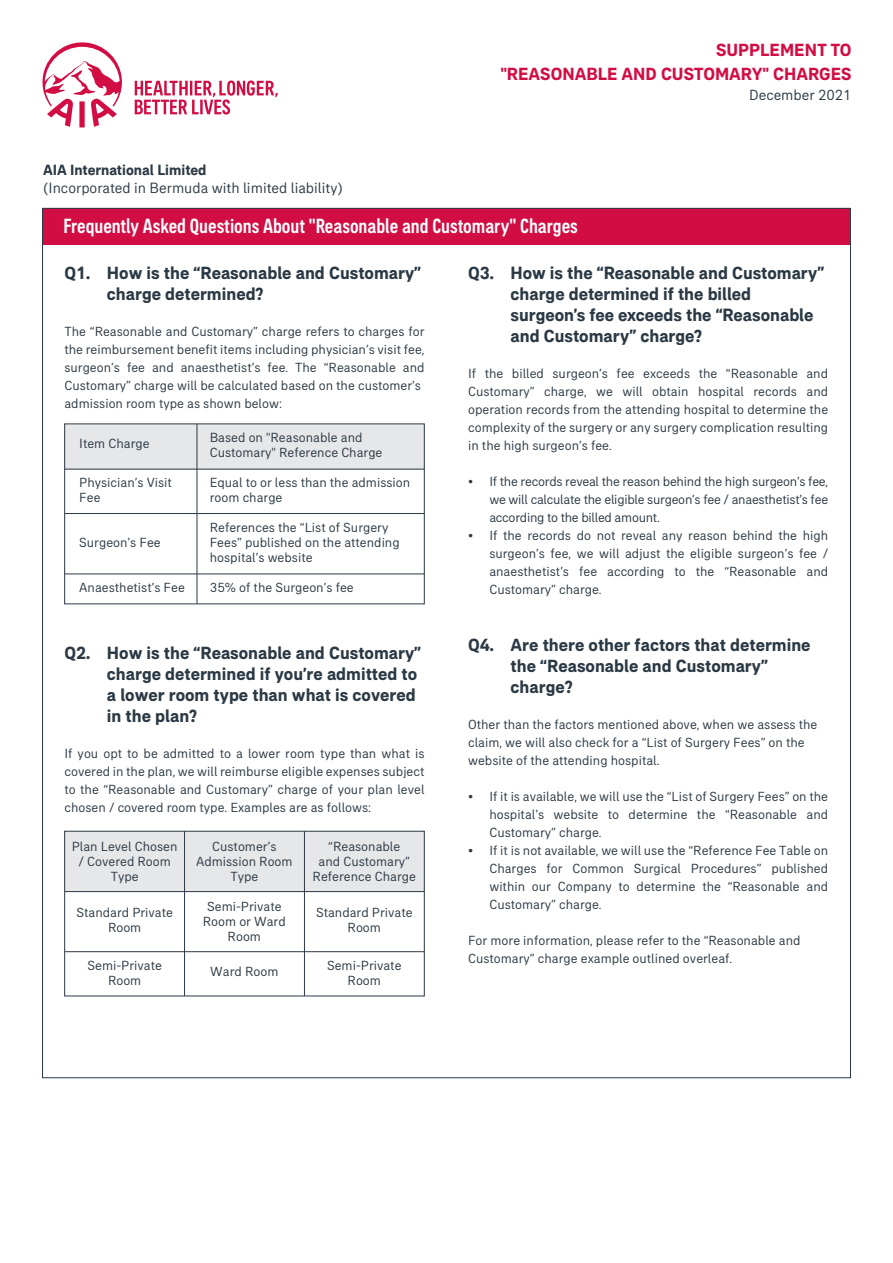
<style>
.page{position:relative;width:893px;height:1263px;background:#fff}
.page>*{position:absolute;margin:0;border:0;box-sizing:border-box;transform-origin:0 0}
.t1{font:500 condensed 21px "AIA Everest";color:#fff}
.t2{font:700 18px/21px "AIA Everest";color:#2b3944}
.t3{font:700 18px/21px "AIA Everest";color:#2b3944}
.t4{font:700 18px/24px "AIA Everest";color:#d20d44;text-align:right}
.t5{font:15px "AIA Everest";color:#2b3944}
.t6{font:700 15px "AIA Everest";color:#2b3944}
.t7{font:15px "AIA Everest";color:#2b3944}
.t8{font:13.5px/18px "AIA Everest";color:#2b3944;text-align:center}
.s1{font-style:inherit}
</style>
<div class="page">
<div style="left:43px;top:208px;width:807px;height:37px;background:#d20d44"></div>
<div style="left:65px;top:424px;width:359px;height:45px;background:#e6e7e9"></div>
<div style="left:64px;top:423px;width:361px;height:181px;border:1px solid #2b3944"></div>
<hr style="left:197px;top:424px;width:1px;height:180px;background:#2b3944">
<hr style="left:65px;top:469px;width:359px;height:1px;background:#2b3944">
<hr style="left:65px;top:513px;width:359px;height:1px;background:#2b3944">
<hr style="left:65px;top:574px;width:359px;height:1px;background:#2b3944">
<div style="left:65px;top:831px;width:359px;height:61px;background:#e6e7e9"></div>
<div style="left:64px;top:831px;width:361px;height:165px;border:1px solid #2b3944"></div>
<hr style="left:65px;top:891px;width:359px;height:1px;background:#2b3944">
<hr style="left:65px;top:951px;width:359px;height:1px;background:#2b3944">
<hr style="left:184px;top:831px;width:1px;height:165px;background:#2b3944">
<hr style="left:304px;top:831px;width:1px;height:165px;background:#2b3944">
<svg style="left:43px;top:42px;width:235px;height:85px"></svg>
<h2 class="t4" style="left:501px;top:38px;width:352px">SUPPLEMENT TO<br>"REASONABLE AND CUSTOMARY" CHARGES</h2>
<p class="t7" style="left:749px;top:86px;width:104px">December 2021</p>
<p class="t6" style="left:43px;top:161px;width:165px">AIA International Limited</p>
<p class="t5" style="left:43px;top:179px;width:301px">(Incorporated in Bermuda with limited liability)</p>
<h1 class="t1" style="left:64px;top:214px;width:516px">Frequently Asked Questions About "Reasonable and Customary" Charges</h1>
<h2 class="t2" style="left:107px;top:262px;width:316px;text-indent:-43px"><span class="s1">Q1.</span> How is the “Reasonable and Customary” charge determined?</h2>
<p class="t8" style="left:64px;top:322px;width:362px;text-align:left">The “Reasonable and Customary” charge refers to charges for the reimbursement benefit items including physician’s visit fee, surgeon’s fee and anaesthetist’s fee. The “Reasonable and Customary” charge will be calculated based on the customer’s admission room type as shown below:</p>
<h2 class="t3" style="left:511px;top:262px;width:315px;text-indent:-43px">Q3. How is the “Reasonable and Customary” charge determined if the billed surgeon’s fee exceeds the “Reasonable and Customary” charge?</h2>
<p class="t8" style="left:468px;top:364px;width:362px;text-align:justify">If the billed surgeon’s fee exceeds the “Reasonable and Customary” charge, we will obtain hospital records and operation records from the attending hospital to determine the complexity of the surgery or any surgery complication resulting in the high surgeon’s fee.</p>
<p class="t8" style="left:489px;top:472px;width:340px;text-align:justify;text-indent:-21px">• If the records reveal the reason behind the high surgeon’s fee, we will calculate the eligible surgeon’s fee / anaesthetist’s fee according to the billed amount.</p>
<p class="t8" style="left:489px;top:526px;width:340px;text-align:justify;text-indent:-21px">• If the records do not reveal any reason behind the high surgeon’s fee, we will adjust the eligible surgeon’s fee / anaesthetist’s fee according to the “Reasonable and Customary” charge.</p>
<p class="t8" style="left:210px;top:430px;width:174px;line-height:15px;text-align:left">Based on "Reasonable and<br>Customary" Reference Charge</p>
<p class="t8" style="left:210px;top:475px;width:202px;line-height:15px;text-align:left">Equal to or less than the admission room charge</p>
<p class="t8" style="left:210px;top:520px;width:191px;line-height:15px;text-align:left">References the “List of Surgery<br>Fees” published on the attending hospital’s website</p>
<p class="t8" style="left:210px;top:579px;width:145px">35% of the Surgeon’s fee</p>
<p class="t8" style="left:79px;top:434px;width:72px">Item Charge</p>
<p class="t8" style="left:79px;top:475px;width:94px;line-height:15px;text-align:left">Physician’s Visit<br>Fee</p>
<p class="t8" style="left:79px;top:534px;width:83px">Surgeon’s Fee</p>
<p class="t8" style="left:79px;top:579px;width:107px">Anaesthetist’s Fee</p>
<h2 class="t2" style="left:107px;top:642px;width:316px;text-indent:-43px">Q2. How is the “Reasonable and Customary” charge determined if you’re admitted to a lower room type than what is covered in the plan?</h2>
<p class="t8" style="left:64px;top:744px;width:362px;text-align:justify">If you opt to be admitted to a lower room type than what is covered in the plan, we will reimburse eligible expenses subject to the “Reasonable and Customary” charge of your plan level chosen / covered room type. Examples are as follows:</p>
<p class="t8" style="left:72px;top:838px;width:107px;line-height:15px">Plan Level Chosen / Covered Room<br>Type</p>
<p class="t8" style="left:76px;top:904px;width:98px;line-height:15px">Standard Private<br>Room</p>
<p class="t8" style="left:87px;top:957px;width:76px;line-height:15px">Semi-Private<br>Room</p>
<p class="t8" style="left:196px;top:838px;width:98px;line-height:15px">Customer’s<br>Admission Room<br>Type</p>
<p class="t8" style="left:203px;top:899px;width:85px;line-height:15px">Semi-Private<br>Room or Ward<br>Room</p>
<p class="t8" style="left:210px;top:962px;width:70px">Ward Room</p>
<p class="t8" style="left:313px;top:838px;width:105px;line-height:15px">“Reasonable<br>and Customary”<br>Reference Charge</p>
<p class="t8" style="left:316px;top:904px;width:98px;line-height:15px">Standard Private<br>Room</p>
<p class="t8" style="left:327px;top:957px;width:76px;line-height:15px">Semi-Private<br>Room</p>
<h2 class="t2" style="left:511px;top:634px;width:301px;text-indent:-43px">Q4. Are there other factors that determine the “Reasonable and Customary” charge?</h2>
<p class="t8" style="left:468px;top:715px;width:351px;text-align:left">Other than the factors mentioned above, when we assess the claim, we will also check for a “List of Surgery Fees” on the website of the attending hospital.</p>
<p class="t8" style="left:489px;top:787px;width:340px;text-align:justify;text-indent:-21px">• If it is available, we will use the “List of Surgery Fees” on the hospital’s website to determine the “Reasonable and Customary” charge.</p>
<p class="t8" style="left:489px;top:841px;width:340px;text-align:justify;text-indent:-21px">• If it is not available, we will use the “Reference Fee Table on Charges for Common Surgical Procedures” published within our Company to determine the “Reasonable and Customary” charge.</p>
<p class="t8" style="left:468px;top:931px;width:334px;text-align:left">For more information, please refer to the “Reasonable and<br>Customary” charge example outlined overleaf.</p>
</div>
